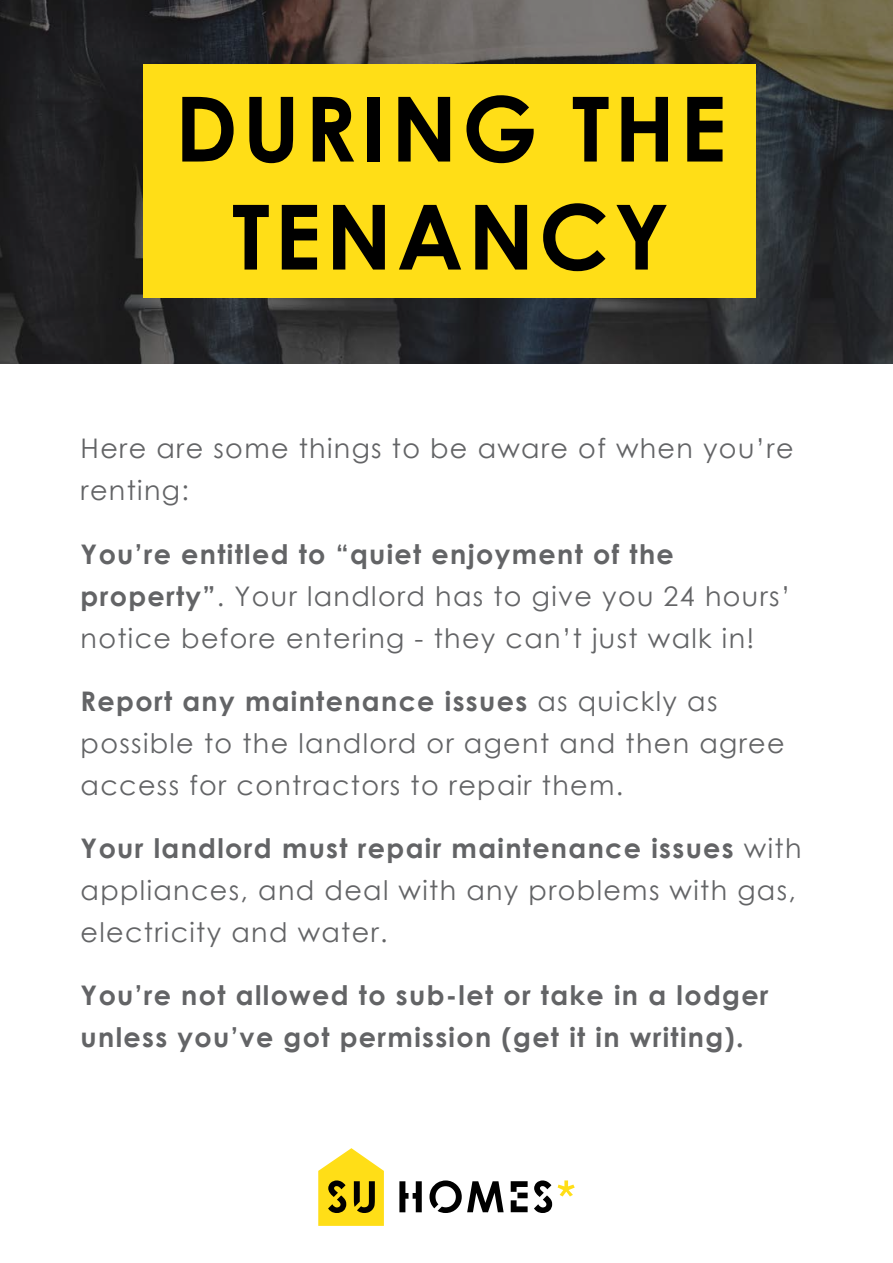
<style>
.page{position:relative;width:893px;height:1263px;background:#fff}
.page>*{position:absolute;margin:0;border:0;box-sizing:border-box;transform-origin:0 0}
.t1{font:700 90px/108px "Century Gothic";letter-spacing:.05em;color:#000;text-align:center}
.t2{font:27px/42px "Century Gothic";letter-spacing:.05em;color:#636466}
.t3{font:700 27px/42px "Century Gothic";letter-spacing:.05em;color:#636466}
.s1{font-weight:700}
</style>
<div class="page">
<svg style="left:0;top:0;width:893px;height:364px;background:#343332"></svg>
<div style="left:144px;top:64px;width:612px;height:234px;background:#ffde17"></div>
<svg style="left:318px;top:1148px;width:66px;height:78px;background:#dec637"></svg>
<svg style="left:399px;top:1180px;width:153px;height:33px"></svg>
<svg style="left:558px;top:1180px;width:17px;height:16px"></svg>
<h1 class="t1" style="left:175px;top:71px;width:553px">DURING THE<br>TENANCY</h1>
<p class="t2" style="left:81px;top:427px;width:714px">Here are some things to be aware of when you’re renting:</p>
<p class="t2" style="left:81px;top:532px;width:711px"><span class="s1">You’re entitled to “quiet enjoyment of the property”</span>. Your landlord has to give you 24 hours’ notice before entering - they can’t just walk in!</p>
<p class="t2" style="left:81px;top:680px;width:706px"><span class="s1">Report any maintenance issues</span> as quickly as possible to the landlord or agent and then agree access for contractors to repair them.</p>
<p class="t2" style="left:81px;top:827px;width:722px"><span class="s1">Your landlord must repair maintenance issues</span> with appliances, and deal with any problems with gas, electricity and water.</p>
<p class="t3" style="left:81px;top:973px;width:689px">You’re not allowed to sub-let or take in a lodger unless you’ve got permission (get it in writing).</p>
</div>
